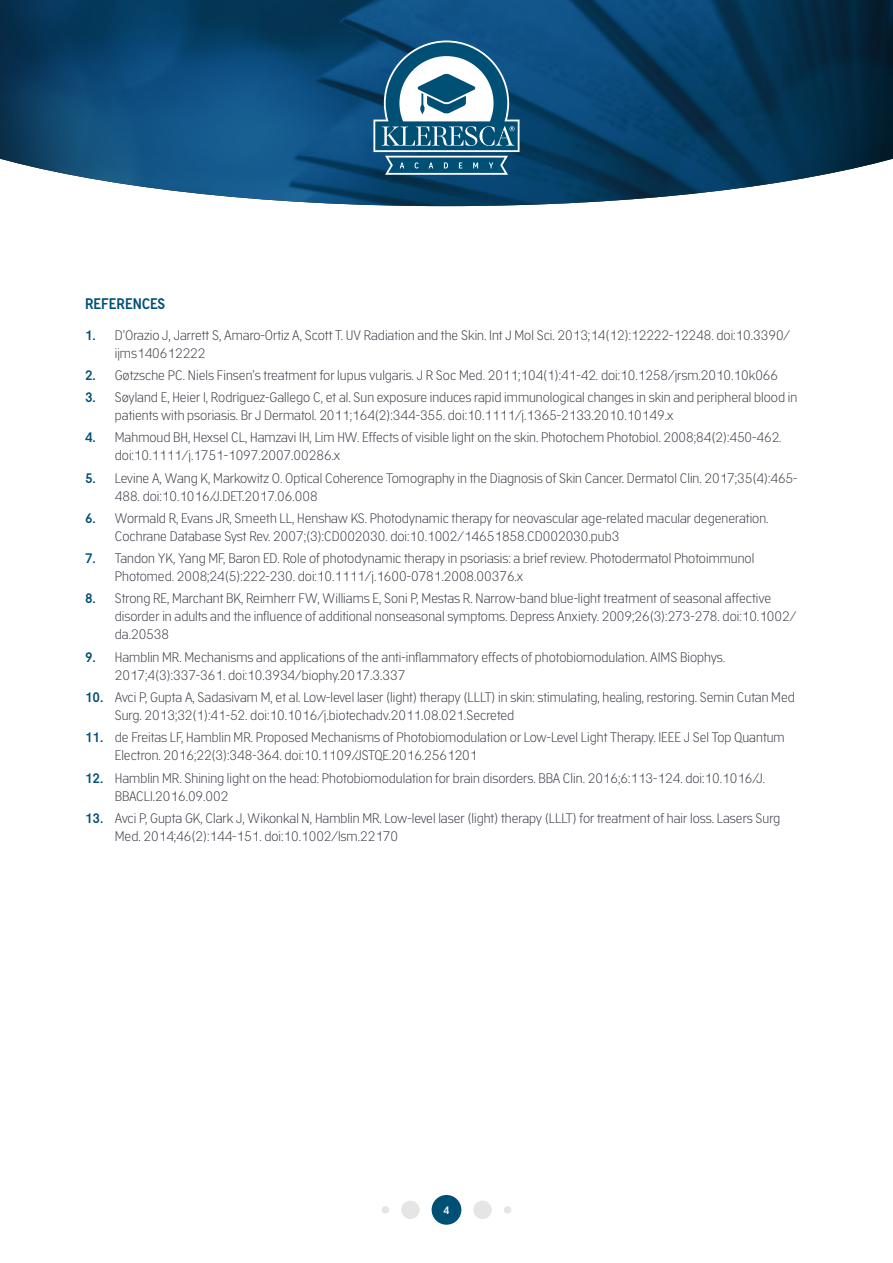
<style>
.page{position:relative;width:893px;height:1263px;background:#fff}
.page>*{position:absolute;margin:0;border:0;box-sizing:border-box;transform-origin:0 0}
.H5_Red{font:600 15px "Academy Sans";color:#005076}
.t1{font:300 13.5px/18px "Academy Sans";color:#323640}
.t2{font:600 10.5px "Academy Sans";color:#fff}
.s1{font-weight:600;color:#005076}
</style>
<div class="page">
<img style="left:0;top:155px;width:893px;height:51px">
<img style="left:0;top:0;width:893px;height:155px">
<div style="left:473px;top:1200px;width:19px;height:19px;background:#e5e5e5;border-radius:50%"></div>
<div style="left:401px;top:1200px;width:19px;height:19px;background:#e5e5e5;border-radius:50%"></div>
<div style="left:382px;top:1206px;width:7px;height:7px;background:#e5e5e5;border-radius:50%"></div>
<div style="left:504px;top:1206px;width:7px;height:7px;background:#e5e5e5;border-radius:50%"></div>
<div style="left:432px;top:1195px;width:29px;height:30px;background:#005076;border-radius:50%"></div>
<svg style="left:373px;top:41px;width:146px;height:134px"></svg>
<p class="H5_Red" style="left:85px;top:295px;width:82px">REFERENCES</p>
<p class="t1" style="left:115px;top:325px;width:677px;text-indent:-30px"><span class="s1">1.</span> D’Orazio J, Jarrett S, Amaro-Ortiz A, Scott T. UV Radiation and the Skin. Int J Mol Sci. 2013;14(12):12222-12248. doi:10.3390/ ijms140612222</p>
<p class="t1" style="left:85px;top:366px;width:695px"><span class="s1">2.</span> Gøtzsche PC. Niels Finsen’s treatment for lupus vulgaris. J R Soc Med. 2011;104(1):41-42. doi:10.1258/jrsm.2010.10k066</p>
<p class="t1" style="left:115px;top:388px;width:684px;text-indent:-30px"><span class="s1">3.</span> Søyland E, Heier I, Rodríguez-Gallego C, et al. Sun exposure induces rapid immunological changes in skin and peripheral blood in patients with psoriasis. Br J Dermatol. 2011;164(2):344-355. doi:10.1111/j.1365-2133.2010.10149.x</p>
<p class="t1" style="left:115px;top:428px;width:668px;text-indent:-30px"><span class="s1">4.</span> Mahmoud BH, Hexsel CL, Hamzavi IH, Lim HW. Effects of visible light on the skin. Photochem Photobiol. 2008;84(2):450-462. doi:10.1111/j.1751-1097.2007.00286.x</p>
<p class="t1" style="left:115px;top:468px;width:684px;text-indent:-30px"><span class="s1">5.</span> Levine A, Wang K, Markowitz O. Optical Coherence Tomography in the Diagnosis of Skin Cancer. Dermatol Clin. 2017;35(4):465-<br>488. doi:10.1016/J.DET.2017.06.008</p>
<p class="t1" style="left:115px;top:509px;width:655px;text-indent:-30px"><span class="s1">6.</span> Wormald R, Evans JR, Smeeth LL, Henshaw KS. Photodynamic therapy for neovascular age-related macular degeneration.<br>Cochrane Database Syst Rev. 2007;(3):CD002030. doi:10.1002/14651858.CD002030.pub3</p>
<p class="t1" style="left:115px;top:549px;width:641px;text-indent:-30px"><span class="s1">7.</span> Tandon YK, Yang MF, Baron ED. Role of photodynamic therapy in psoriasis: a brief review. Photodermatol Photoimmunol<br>Photomed. 2008;24(5):222-230. doi:10.1111/j.1600-0781.2008.00376.x</p>
<p class="t1" style="left:115px;top:589px;width:683px;text-indent:-30px"><span class="s1">8.</span> Strong RE, Marchant BK, Reimherr FW, Williams E, Soni P, Mestas R. Narrow-band blue-light treatment of seasonal affective disorder in adults and the influence of additional nonseasonal symptoms. Depress Anxiety. 2009;26(3):273-278. doi:10.1002/ da.20538</p>
<p class="t1" style="left:115px;top:647px;width:612px;text-indent:-30px"><span class="s1">9.</span> Hamblin MR. Mechanisms and applications of the anti-inflammatory effects of photobiomodulation. AIMS Biophys.<br>2017;4(3):337-361. doi:10.3934/biophy.2017.3.337</p>
<p class="t1" style="left:115px;top:688px;width:682px;text-indent:-30px"><span class="s1">10.</span> Avci P, Gupta A, Sadasivam M, et al. Low-level laser (light) therapy (LLLT) in skin: stimulating, healing, restoring. Semin Cutan Med<br>Surg. 2013;32(1):41-52. doi:10.1016/j.biotechadv.2011.08.021.Secreted</p>
<p class="t1" style="left:115px;top:728px;width:671px;text-indent:-30px"><span class="s1">11.</span> de Freitas LF, Hamblin MR. Proposed Mechanisms of Photobiomodulation or Low-Level Light Therapy. IEEE J Sel Top Quantum<br>Electron. 2016;22(3):348-364. doi:10.1109/JSTQE.2016.2561201</p>
<p class="t1" style="left:115px;top:768px;width:652px;text-indent:-30px"><span class="s1">12.</span> Hamblin MR. Shining light on the head: Photobiomodulation for brain disorders. BBA Clin. 2016;6:113-124. doi:10.1016/J.<br>BBACLI.2016.09.002</p>
<p class="t1" style="left:115px;top:808px;width:667px;text-indent:-30px"><span class="s1">13.</span> Avci P, Gupta GK, Clark J, Wikonkal N, Hamblin MR. Low-level laser (light) therapy (LLLT) for treatment of hair loss. Lasers Surg<br>Med. 2014;46(2):144-151. doi:10.1002/lsm.22170</p>
<p class="t2" style="left:443px;top:1204px;width:7px">4</p>
</div>
